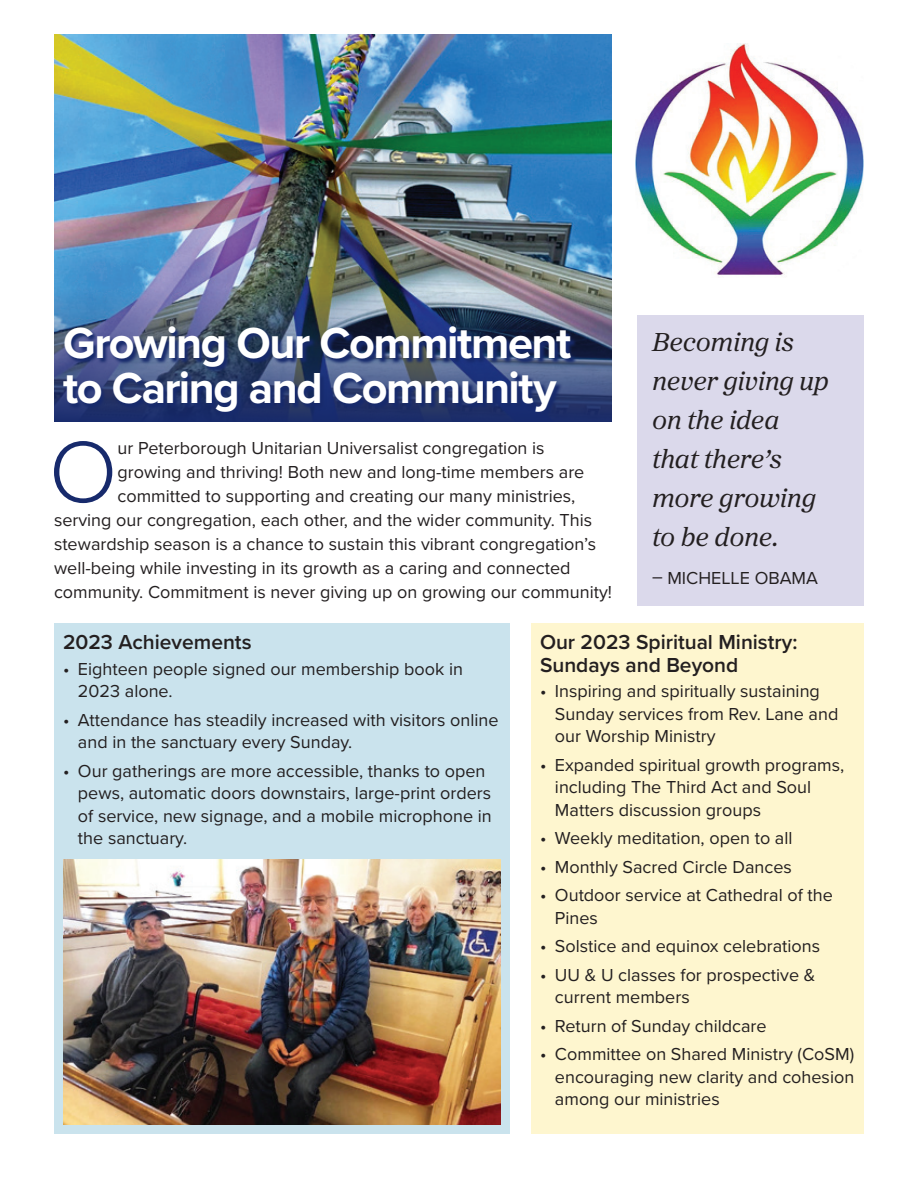
<style>
.page{position:relative;width:918px;height:1188px;background:#fff}
.page>*{position:absolute;margin:0;border:0;box-sizing:border-box;transform-origin:0 0}
.t1{font:300 90px "Proxima Nova";color:#172a6c}
.t2{font:700 45px/45px "Proxima Nova";letter-spacing:-.035em;color:#fff}
.t3{font:italic 27px/39px "Proxima Sera";letter-spacing:-.015em;color:#231f20}
.t4{font:600 21px/22.5px "Proxima Nova";color:#231f20}
.t5{font:18px/22.5px "Proxima Nova";color:#231f20}
</style>
<div class="page">
<img style="left:54px;top:34px;width:558px;height:213px">
<div style="left:637px;top:315px;width:227px;height:290px;background:#dbd9eb"></div>
<div style="left:531px;top:624px;width:333px;height:510px;background:#fef6cf"></div>
<div style="left:54px;top:624px;width:455px;height:510px;background:#cae3ed"></div>
<img style="left:63px;top:860px;width:437px;height:265px">
<img style="left:635px;top:43px;width:229px;height:232px">
<img style="left:54px;top:247px;width:558px;height:175px">
<svg style="left:64px;top:327px;width:513px;height:91px;background:#2c3d6e"></svg>
<h2 class="t2" style="left:63px;top:320px;width:510px">Growing Our Commitment to Caring and Community</h2>
<h1 class="t1" style="left:49px;top:405px;width:70px">O</h1>
<p class="t5" style="left:118px;top:436px;width:429px">ur Peterborough Unitarian Universalist congregation is</p>
<p class="t5" style="left:118px;top:460px;width:468px">growing and thriving! Both new and long-time members are</p>
<p class="t5" style="left:118px;top:484px;width:459px">committed to supporting and creating our many ministries,</p>
<p class="t5" style="left:54px;top:508px;width:540px">serving our congregation, each other, and the wider community. This</p>
<p class="t5" style="left:54px;top:532px;width:544px">stewardship season is a chance to sustain this vibrant congregation’s</p>
<p class="t5" style="left:54px;top:556px;width:518px">well-being while investing in its growth as a caring and connected</p>
<p class="t5" style="left:54px;top:580px;width:559px">community. Commitment is never giving up on growing our community!</p>
<h3 class="t3" style="left:652px;top:322px;width:179px">Becoming is never giving up on the idea that there’s more growing to be done.</h3>
<p class="t5" style="left:652px;top:566px;width:167px">– MICHELLE OBAMA</p>
<p class="t4" style="left:63px;top:630px;width:190px">2023 Achievements</p>
<p class="t5" style="left:78px;top:657px;width:386px;text-indent:-15px">• Eighteen people signed our membership book in<br>2023 alone.</p>
<p class="t5" style="left:78px;top:708px;width:422px;text-indent:-15px">• Attendance has steadily increased with visitors online and in the sanctuary every Sunday.</p>
<p class="t5" style="left:78px;top:759px;width:415px;text-indent:-15px">• Our gatherings are more accessible, thanks to open pews, automatic doors downstairs, large-print orders of service, new signage, and a mobile microphone in the sanctuary.</p>
<p class="t4" style="left:540px;top:630px;width:259px">Our 2023 Spiritual Ministry:<br>Sundays and Beyond</p>
<p class="t5" style="left:555px;top:679px;width:285px;text-indent:-15px">• Inspiring and spiritually sustaining<br>Sunday services from Rev. Lane and our Worship Ministry</p>
<p class="t5" style="left:555px;top:753px;width:291px;text-indent:-15px">• Expanded spiritual growth programs, including The Third Act and Soul<br>Matters discussion groups</p>
<p class="t5" style="left:540px;top:826px;width:254px">• Weekly meditation, open to all</p>
<p class="t5" style="left:540px;top:855px;width:253px">• Monthly Sacred Circle Dances</p>
<p class="t5" style="left:555px;top:883px;width:279px;text-indent:-15px">• Outdoor service at Cathedral of the<br>Pines</p>
<p class="t5" style="left:540px;top:934px;width:282px">• Solstice and equinox celebrations</p>
<p class="t5" style="left:555px;top:963px;width:262px;text-indent:-15px">• UU &amp; U classes for prospective &amp; current members</p>
<p class="t5" style="left:540px;top:1014px;width:228px">• Return of Sunday childcare</p>
<p class="t5" style="left:555px;top:1042px;width:301px;text-align:justify;text-indent:-15px">• Committee on Shared Ministry (CoSM) encouraging new clarity and cohesion among our ministries</p>
</div>
